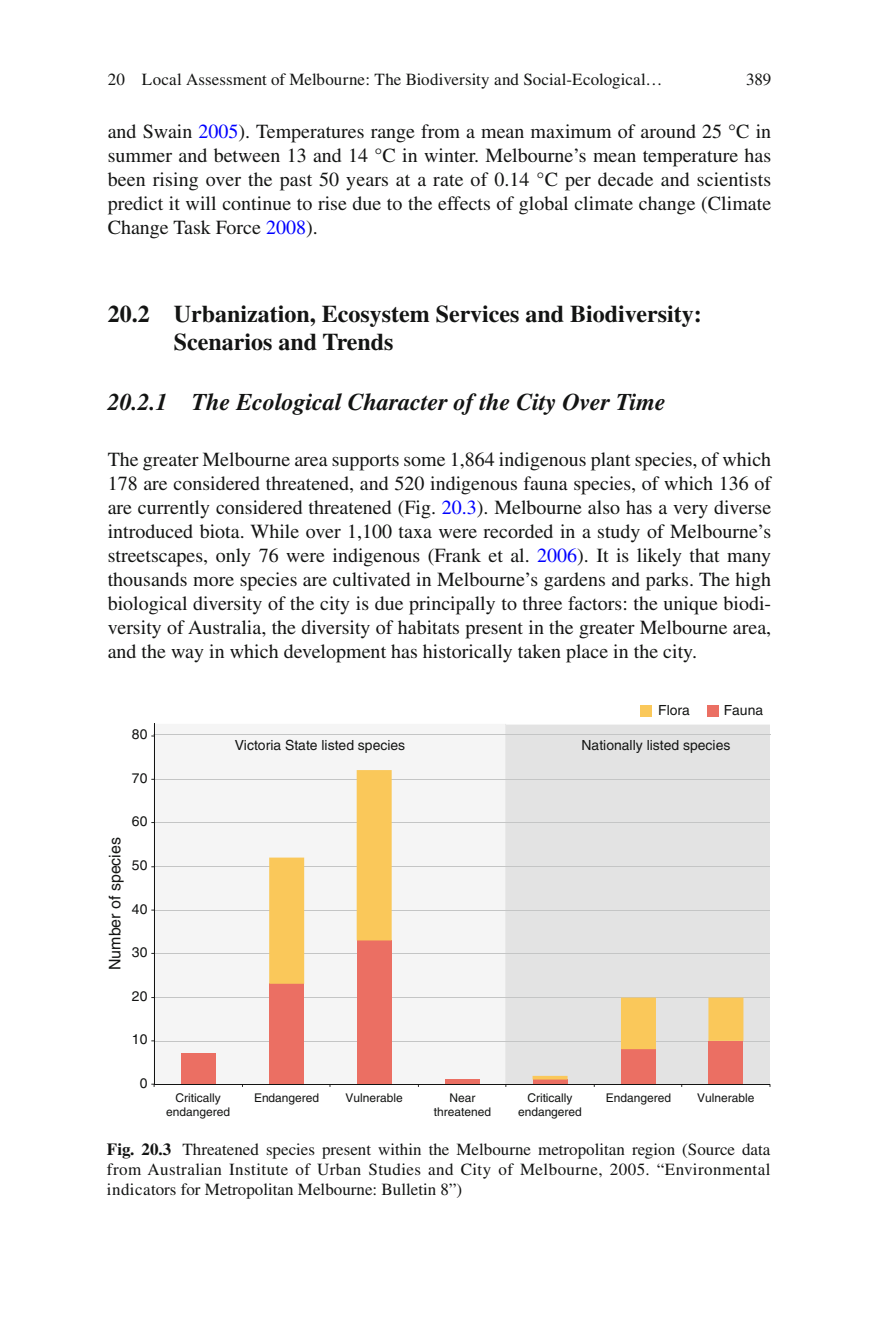
<style>
.page{position:relative;width:879px;height:1333px;background:#fff}
.page>*{position:absolute;margin:0;border:0;box-sizing:border-box;transform-origin:0 0}
.t1{font:700 24px/28px "Times";color:#131413}
.t2{font:italic 700 24px "Times";color:#131413}
.t3{font:20px/24px "Times";color:#131413;text-align:justify}
.t4{font:17px/20px "Times";color:#131413;text-align:justify}
.t5{font:16px "Helvetica";color:#131413}
.t6{font:14px "Helvetica";color:#131413}
.t7{font:12px/14.4px "Helvetica";color:#131413;text-align:center}
.s1{color:#00f}
.s2{font-weight:700}
</style>
<div class="page">
<div style="left:507px;top:724px;width:263px;height:359px;background:#e3e3e3"></div>
<hr style="left:506px;top:724px;width:1px;height:360px;background:#e9e9e9">
<hr style="left:153px;top:734px;width:618px;height:1px;background:#c4c5c5">
<hr style="left:154px;top:779px;width:616px;height:1px;background:#c4c5c5">
<hr style="left:154px;top:822px;width:616px;height:1px;background:#c4c5c5">
<hr style="left:154px;top:866px;width:616px;height:1px;background:#c4c5c5">
<hr style="left:154px;top:909px;width:616px;height:1px;background:#c4c5c5">
<hr style="left:154px;top:953px;width:616px;height:1px;background:#c4c5c5">
<hr style="left:154px;top:997px;width:616px;height:1px;background:#c4c5c5">
<hr style="left:154px;top:1040px;width:616px;height:1px;background:#c4c5c5">
<div style="left:181px;top:1053px;width:35px;height:31px;background:#eb6f63"></div>
<div style="left:269px;top:983px;width:35px;height:101px;background:#eb6f63"></div>
<div style="left:357px;top:940px;width:35px;height:144px;background:#eb6f63"></div>
<div style="left:445px;top:1079px;width:35px;height:5px;background:#eb6f63"></div>
<div style="left:532px;top:1079px;width:35px;height:5px;background:#eb6f63"></div>
<div style="left:621px;top:1049px;width:35px;height:35px;background:#eb6f63"></div>
<div style="left:708px;top:1040px;width:35px;height:44px;background:#eb6f63"></div>
<svg style="left:269px;top:770px;width:474px;height:309px"></svg>
<hr style="left:154px;top:723px;width:1px;height:361px;background:#131413">
<hr style="left:154px;top:1083px;width:616px;height:1px;background:#131413">
<div style="left:640px;top:705px;width:12px;height:11px;background:#fac85a"></div>
<div style="left:707px;top:705px;width:11px;height:11px;background:#eb6f63"></div>
<p class="t4" style="left:108px;top:71px;width:556px">20 Local Assessment of Melbourne: The Biodiversity and Social-Ecological…</p>
<p class="t4" style="left:746px;top:71px;width:27px">389</p>
<p class="t3" style="left:108px;top:121px;width:665px">and Swain <span class="s1">2005</span> ). Temperatures range from a mean maximum of around 25 °C in summer and between 13 and 14 °C in winter. Melbourne’s mean temperature has been rising over the past 50 years at a rate of 0.14 °C per decade and scientists predict it will continue to rise due to the effects of global climate change (Climate Change Task Force <span class="s1">2008</span> ).</p>
<p class="t1" style="left:174px;top:302px;width:529px;text-indent:-66px">20.2 Urbanization, Ecosystem Services and Biodiversity:<br>Scenarios and Trends</p>
<p class="t2" style="left:108px;top:393px;width:560px">20.2.1 The Ecological Character of the City Over Time</p>
<p class="t3" style="left:108px;top:449px;width:665px">The greater Melbourne area supports some 1,864 indigenous plant species, of which 178 are considered threatened, and 520 indigenous fauna species, of which 136 of are currently considered threatened (Fig. <span class="s1">20.3</span> ). Melbourne also has a very diverse introduced biota. While over 1,100 taxa were recorded in a study of Melbourne’s streetscapes, only 76 were indigenous (Frank et al. <span class="s1">2006</span> ). It is likely that many thousands more species are cultivated in Melbourne’s gardens and parks. The high biological diversity of the city is due principally to three factors: the unique biodi&shy;versity of Australia, the diversity of habitats present in the greater Melbourne area, and the way in which development has historically taken place in the city.</p>
<p class="t6" style="left:132px;top:729px;width:17px">80</p>
<p class="t6" style="left:132px;top:772px;width:17px">70</p>
<p class="t5" style="left:109px;top:970px;width:134px;rotate:-90deg">Number of species</p>
<p class="t6" style="left:132px;top:816px;width:17px">60</p>
<p class="t6" style="left:132px;top:860px;width:17px">50</p>
<p class="t6" style="left:132px;top:903px;width:17px">40</p>
<p class="t6" style="left:132px;top:947px;width:17px">30</p>
<p class="t6" style="left:132px;top:990px;width:17px">20</p>
<p class="t6" style="left:132px;top:1034px;width:17px">10</p>
<p class="t6" style="left:140px;top:1077px;width:9px">0</p>
<p class="t6" style="left:658px;top:704px;width:33px">Flora</p>
<p class="t6" style="left:723px;top:705px;width:41px">Fauna</p>
<p class="t6" style="left:235px;top:739px;width:172px">Victoria State listed species</p>
<p class="t6" style="left:581px;top:739px;width:150px">Nationally listed species</p>
<p class="t7" style="left:166px;top:1091px;width:65px">Critically endangered</p>
<p class="t7" style="left:254px;top:1091px;width:67px">Endangered</p>
<p class="t7" style="left:345px;top:1091px;width:59px">Vulnerable</p>
<p class="t7" style="left:518px;top:1091px;width:65px">Critically endangered</p>
<p class="t7" style="left:449px;top:1091px;width:27px">Near</p>
<p class="t7" style="left:606px;top:1091px;width:67px">Endangered</p>
<p class="t7" style="left:697px;top:1091px;width:59px">Vulnerable</p>
<p class="t7" style="left:434px;top:1106px;width:59px">threatened</p>
<p class="t4" style="left:107px;top:1140px;width:665px"><span class="s2">Fig. 20.3</span> Threatened species present within the Melbourne metropolitan region (Source data from Australian Institute of Urban Studies and City of Melbourne, 2005. “Environmental indicators for Metropolitan Melbourne: Bulletin 8”)</p>
</div>
